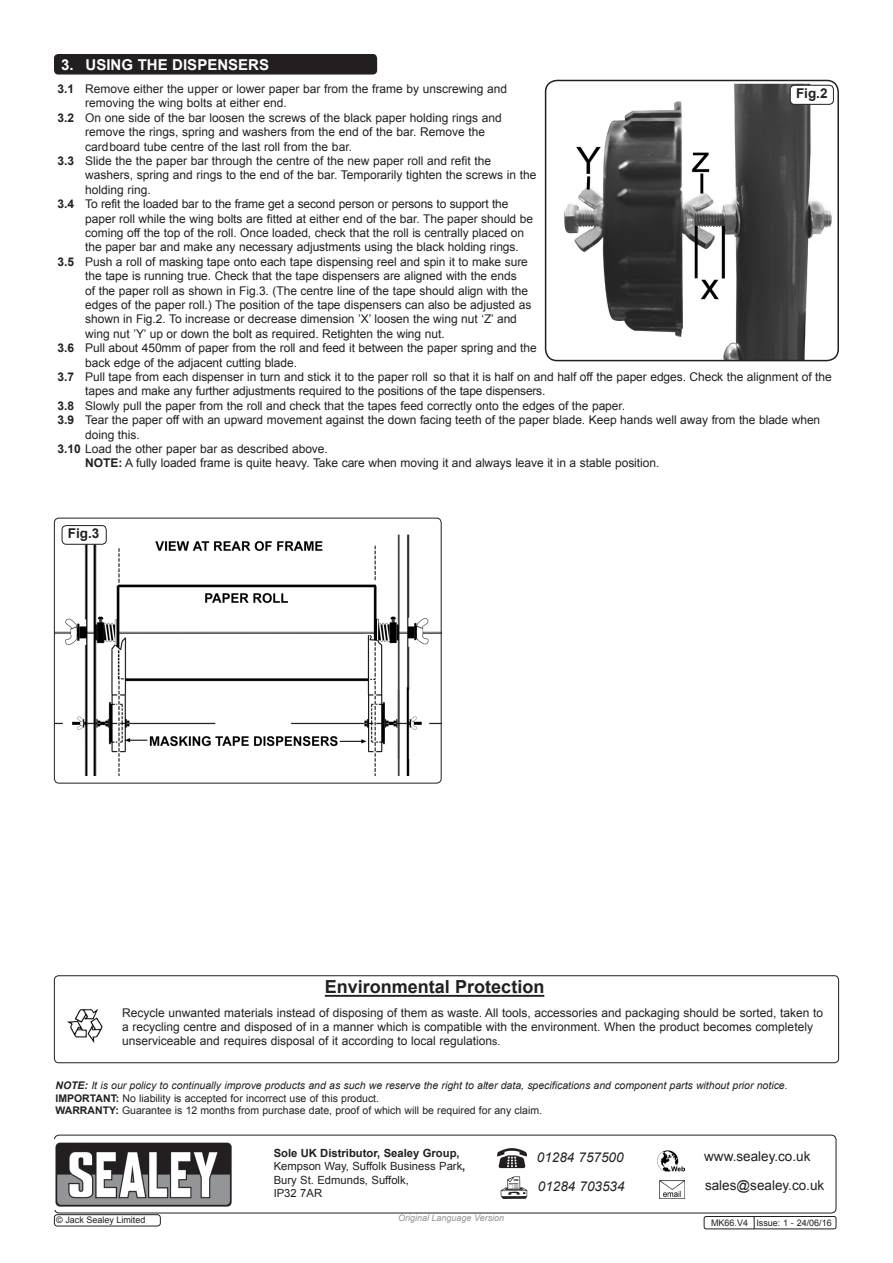
<style>
.page{position:relative;width:893px;height:1263px;background:#fff}
.page>*{position:absolute;margin:0;border:0;box-sizing:border-box;transform-origin:0 0}
.t1{font:700 18px "Arial";color:#231f20}
.t2{font:700 15px "Arial";color:#fff}
.t3{font:13.5px "Arial";color:#231f20}
.t4{font:italic 13.5px "Arial";color:#231f20}
.t5{font:700 13.5px "Arial";color:#231f20}
.t6{font:12px/14.4px "Arial";letter-spacing:-.005em;color:#231f20}
.t7{font:11.25px/13.5px "Arial";color:#231f20}
.t8{font:10.5px "Arial";color:#231f20}
.t9{font:italic 10.5px "Arial";color:#231f20}
.t10{font:9px "Arial";color:#231f20}
.t11{font:italic 9px "Arial";color:#939598}
.s1{font-weight:700}
.s2{font-size:10.5px}
</style>
<div class="page">
<img style="left:56px;top:526px;width:384px;height:249px">
<div style="left:54px;top:518px;width:388px;height:265px;border:1px solid #231f20;border-radius:5px"></div>
<img style="left:547px;top:84px;width:291px;height:277px">
<div style="left:545px;top:80px;width:294px;height:281px;border:1px solid #231f20;border-radius:11px"></div>
<div style="left:790px;top:85px;width:43px;height:19px;background:#fff;border-radius:4px"></div>
<div style="left:790px;top:85px;width:44px;height:20px;border:1px solid #231f20;border-radius:4px"></div>
<div style="left:62px;top:526px;width:44px;height:18px;background:#fff;border-radius:4px"></div>
<div style="left:62px;top:525px;width:45px;height:20px;border:1px solid #231f20;border-radius:4px"></div>
<div style="left:54px;top:54px;width:323px;height:21px;background:#231f20;border-radius:4px"></div>
<div style="left:704px;top:1216px;width:132px;height:13px;border:1px solid #231f20;border-radius:2px"></div>
<svg style="left:754px;top:1217px;width:1px;height:12px"></svg>
<div style="left:54px;top:1135px;width:782px;height:78px;border:1px solid #231f20;border-radius:5px"></div>
<img style="left:54px;top:1139px;width:178px;height:70px">
<img style="left:500px;top:1176px;width:28px;height:23px">
<img style="left:497px;top:1149px;width:30px;height:20px">
<img style="left:659px;top:1181px;width:26px;height:17px">
<img style="left:658px;top:1151px;width:27px;height:20px">
<hr style="left:325px;top:995px;width:219px;height:2px;background:#231f20">
<div style="left:54px;top:975px;width:785px;height:88px;border:1px solid #231f20;border-radius:4px"></div>
<img style="left:67px;top:1009px;width:36px;height:34px">
<div style="left:54px;top:1214px;width:107px;height:12px;border:1px solid #231f20;border-radius:3px"></div>
<p class="t2" style="left:61px;top:55px;width:209px">3. USING THE DISPENSERS</p>
<p class="t6" style="left:85px;top:82px;width:423px;text-indent:-28px"><span class="s1">3.1</span> Remove either the upper or lower paper bar from the frame by unscrewing and removing the wing bolts at either end.</p>
<p class="t6" style="left:85px;top:110px;width:418px;text-indent:-28px"><span class="s1">3.2</span> On one side of the bar loosen the screws of the black paper holding rings and remove the rings, spring and washers from the end of the bar. Remove the</p>
<p class="t6" style="left:85px;top:139px;width:268px">cardboard tube centre of the last roll from the bar.</p>
<p class="t6" style="left:85px;top:154px;width:453px;text-indent:-28px"><span class="s1">3.3</span> Slide the the paper bar through the centre of the new paper roll and refit the washers, spring and rings to the end of the bar. Temporarily tighten the screws in the holding ring.</p>
<p class="t6" style="left:85px;top:197px;width:449px;text-indent:-28px"><span class="s1">3.4</span> To refit the loaded bar to the frame get a second person or persons to support the paper roll while the wing bolts are fitted at either end of the bar. The paper should be coming off the top of the roll. Once loaded, check that the roll is centrally placed on the paper bar and make any necessary adjustments using the black holding rings.</p>
<p class="t6" style="left:85px;top:254px;width:448px;text-indent:-28px"><span class="s1">3.5</span> Push a roll of masking tape onto each tape dispensing reel and spin it to make sure the tape is running true. Check that the tape dispensers are aligned with the ends<br>of the paper roll as shown in Fig.3. (The centre line of the tape should align with the edges of the paper roll.) The position of the tape dispensers can also be adjusted as shown in Fig.2. To increase or decrease dimension ’X’ loosen the wing nut ‘Z’ and wing nut ’Y’ up or down the bolt as required. Retighten the wing nut.</p>
<p class="t6" style="left:85px;top:341px;width:453px;text-indent:-28px"><span class="s1">3.6</span> Pull about 450mm of paper from the roll and feed it between the paper spring and the back edge of the adjacent cutting blade.</p>
<p class="t6" style="left:85px;top:370px;width:748px;text-indent:-28px"><span class="s1">3.7</span> Pull tape from each dispenser in turn and stick it to the paper roll so that it is half on and half off the paper edges. Check the alignment of the tapes and make any further adjustments required to the positions of the tape dispensers.</p>
<p class="t6" style="left:58px;top:398px;width:569px"><span class="s1">3.8</span> Slowly pull the paper from the roll and check that the tapes feed correctly onto the edges of the paper.</p>
<p class="t6" style="left:85px;top:413px;width:736px;text-indent:-28px"><span class="s1">3.9</span> Tear the paper off with an upward movement against the down facing teeth of the paper blade. Keep hands well away from the blade when doing this.</p>
<p class="t6" style="left:58px;top:442px;width:272px"><span class="s1">3.10</span> Load the other paper bar as described above.</p>
<p class="t6" style="left:85px;top:456px;width:576px"><span class="s1">NOTE:</span> A fully loaded frame is quite heavy. Take care when moving it and always leave it in a stable position.</p>
<p class="t5" style="left:796px;top:85px;width:33px">Fig.2</p>
<p class="t5" style="left:68px;top:524px;width:33px">Fig.3</p>
<p class="t1" style="left:325px;top:974px;width:221px">Environmental Protection</p>
<p class="t6" style="left:122px;top:1005px;width:702px">Recycle unwanted materials instead of disposing of them as waste. All tools, accessories and packaging should be sorted, taken to a recycling centre and disposed of in a manner which is compatible with the environment. When the product becomes completely unserviceable and requires disposal of it according to local regulation<span class="s2">s.</span></p>
<p class="t9" style="left:55px;top:1079px;width:734px"><span class="s1">NOTE:</span> It is our policy to continually improve products and as such we reserve the right to alter data, specifications and component parts without prior notice.</p>
<p class="t8" style="left:55px;top:1091px;width:325px"><span class="s1">IMPORTANT:</span> No liability is accepted for incorrect use of this product.</p>
<p class="t8" style="left:55px;top:1104px;width:488px"><span class="s1">WARRANTY:</span> Guarantee is 12 months from purchase date, proof of which will be required for any claim.</p>
<p class="t10" style="left:56px;top:1214px;width:91px">© Jack Sealey Limited</p>
<p class="t7" style="left:274px;top:1146px;width:193px"><span class="s1">Sole UK Distributor, Sealey Group,<br></span>Kempson Way, Suffolk Business Park<span class="s1">,<br></span>Bury St. Edmunds, Suffolk,</p>
<p class="t7" style="left:274px;top:1187px;width:50px">IP32 7AR</p>
<p class="t11" style="left:398px;top:1212px;width:108px">Original Language Version</p>
<p class="t3" style="left:704px;top:1147px;width:108px">www.sealey.co.uk</p>
<p class="t4" style="left:537px;top:1149px;width:88px">01284 757500</p>
<p class="t4" style="left:538px;top:1177px;width:88px">01284 703534</p>
<p class="t3" style="left:705px;top:1177px;width:121px">sales@sealey.co.uk</p>
<p class="t10" style="left:711px;top:1217px;width:122px">MK66.V4 Issue: 1 - 24/06/16</p>
</div>
